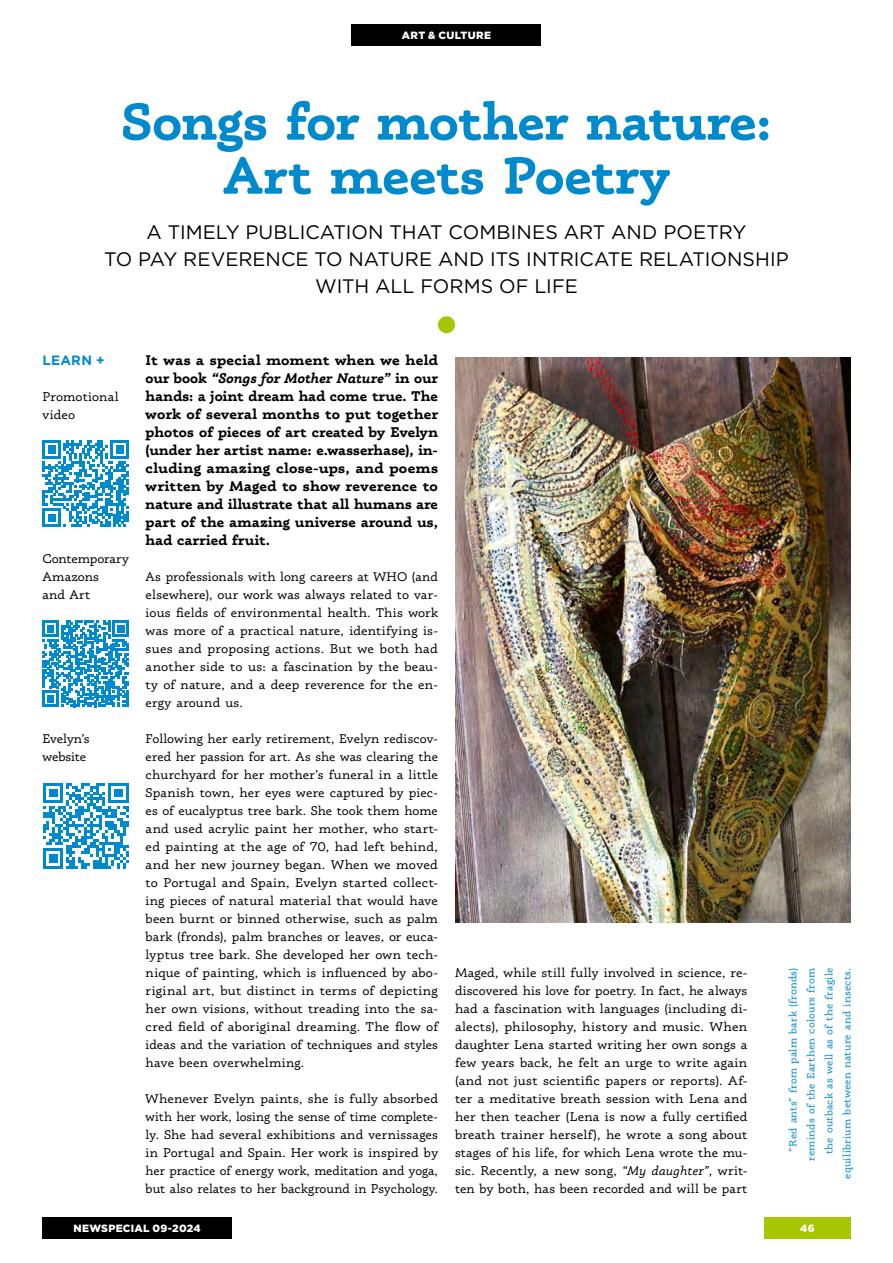
<style>
.page{position:relative;width:893px;height:1263px;background:#fff}
.page>*{position:absolute;margin:0;border:0;box-sizing:border-box;transform-origin:0 0}
.t1{font:700 52.5px/54px "Phoreus Cherokee";letter-spacing:-.005em;color:#008ace;text-align:center}
.t2{font:19.5px/27px "Gotham";color:#000;text-align:center}
.t3{font:700 14.25px/18px "Phoreus Cherokee";letter-spacing:.02em;color:#000;text-align:justify}
.t4{font:700 13.5px "Gotham";letter-spacing:.015em;color:#008ace}
.t5{font:12.75px/18px "Phoreus Cherokee";letter-spacing:.01em;color:#000;text-align:justify}
.t6{font:12.75px/18px "Phoreus Cherokee";letter-spacing:-.015em;color:#000}
.t7{font:10.5px/18px "Phoreus Cherokee";letter-spacing:.02em;color:#008ace;text-align:right}
.t8{font:900 10.5px "Gotham";letter-spacing:.025em;color:#fff}
.s1{font-style:italic}
</style>
<div class="page">
<div style="left:352px;top:24px;width:189px;height:22px;background:#000"></div>
<div style="left:43px;top:1217px;width:189px;height:21px;background:#000"></div>
<div style="left:764px;top:1217px;width:86px;height:21px;background:#a6c700"></div>
<div style="left:438px;top:316px;width:17px;height:17px;background:#a6c700;border-radius:50%"></div>
<svg style="left:43px;top:440px;width:86px;height:87px"></svg>
<svg style="left:42px;top:620px;width:87px;height:87px"></svg>
<svg style="left:43px;top:783px;width:86px;height:86px"></svg>
<img style="left:455px;top:357px;width:395px;height:566px">
<p class="t8" style="left:402px;top:28px;width:91px">ART &amp; CULTURE</p>
<h1 class="t1" style="left:121px;top:93px;width:652px">Songs for mother nature:<br>Art meets Poetry</h1>
<h2 class="t2" style="left:104px;top:218px;width:686px">A TIMELY PUBLICATION THAT COMBINES ART AND POETRY<br>TO PAY REVERENCE TO NATURE AND ITS INTRICATE RELATIONSHIP<br>WITH ALL FORMS OF LIFE</h2>
<p class="t4" style="left:43px;top:351px;width:64px">LEARN +</p>
<p class="t5" style="left:43px;top:387px;width:77px">Promotional video</p>
<p class="t5" style="left:43px;top:549px;width:88px;text-align:left">Contemporary<br>Amazons<br>and Art</p>
<p class="t6" style="left:43px;top:729px;width:49px">Evelyn’s website</p>
<p class="t3" style="left:146px;top:350px;width:294px">It was a special moment when we held our book <span class="s1">“Songs for Mother Nature”</span> in our hands: a joint dream had come true. The work of several months to put together photos of pieces of art created by Evelyn (under her artist name: e.wasserhase), in&shy;cluding amazing close-ups, and poems written by Maged to show reverence to nature and illustrate that all humans are part of the amazing universe around us, had carried fruit.</p>
<p class="t5" style="left:146px;top:567px;width:294px">As professionals with long careers at WHO (and elsewhere), our work was always related to var&shy;ious fields of environmental health. This work was more of a practical nature, identifying is&shy;sues and proposing actions. But we both had another side to us: a fascination by the beau&shy;ty of nature, and a deep reverence for the en&shy;ergy around us.</p>
<p class="t5" style="left:146px;top:729px;width:294px">Following her early retirement, Evelyn rediscov&shy;ered her passion for art. As she was clearing the churchyard for her mother’s funeral in a little Spanish town, her eyes were captured by piec&shy;es of eucalyptus tree bark. She took them home and used acrylic paint her mother, who start&shy;ed painting at the age of 70, had left behind, and her new journey began. When we moved to Portugal and Spain, Evelyn started collect&shy;ing pieces of natural material that would have been burnt or binned otherwise, such as palm bark (fronds), palm branches or leaves, or euca&shy;lyptus tree bark. She developed her own tech&shy;nique of painting, which is influenced by abo&shy;riginal art, but distinct in terms of depicting her own visions, without treading into the sa&shy;cred field of aboriginal dreaming. The flow of ideas and the variation of techniques and styles have been overwhelming.</p>
<p class="t5" style="left:146px;top:1089px;width:294px">Whenever Evelyn paints, she is fully absorbed with her work, losing the sense of time complete&shy;ly. She had several exhibitions and vernissages in Portugal and Spain. Her work is inspired by her practice of energy work, meditation and yoga, but also relates to her background in Psychology.</p>
<p class="t5" style="left:455px;top:963px;width:294px">Maged, while still fully involved in science, re&shy;discovered his love for poetry. In fact, he always had a fascination with languages (including di&shy;alects), philosophy, history and music. When daughter Lena started writing her own songs a few years back, he felt an urge to write again (and not just scientific papers or reports). Af&shy;ter a meditative breath session with Lena and her then teacher (Lena is now a fully certified breath trainer herself), he wrote a song about stages of his life, for which Lena wrote the mu&shy;sic. Recently, a new song, <span class="s1">“My daughter”</span>, writ&shy;ten by both, has been recorded and will be part</p>
<p class="t7" style="left:784px;top:1179px;width:213px;rotate:-90deg">“Red ants” from palm bark (fronds) reminds of the Earthen colours from the outback as well as of the fragile equilibrium between nature and insects.</p>
<p class="t8" style="left:73px;top:1220px;width:129px">NEWSPECIAL 09-2024</p>
<p class="t8" style="left:800px;top:1220px;width:16px">46</p>
</div>
